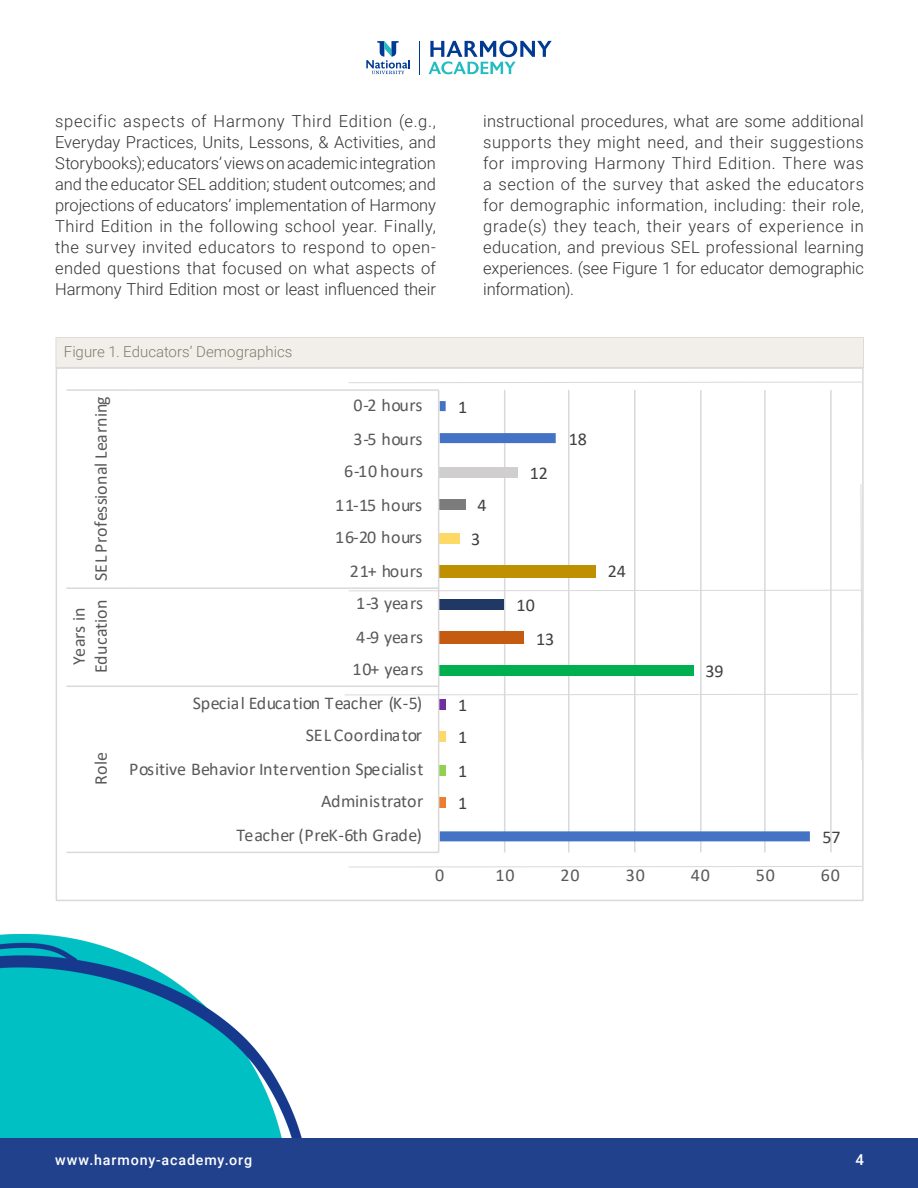
<style>
.page{position:relative;width:918px;height:1188px;background:#fff}
.page>*{position:absolute;margin:0;border:0;box-sizing:border-box;transform-origin:0 0}
.t1{font:18px/22px "Calibri";color:#595959}
.t2{font:18px "Calibri";color:#404040}
.WP_-_body_text{font:300 16.5px/21px "Roboto";color:#323332;text-align:justify}
.WP_TOC_-_2nd_tier{font:300 15px "Roboto";color:#807b6d}
.website{font:500 15px "Roboto";color:#fff}
.website-2{font:500 14.25px "Roboto";letter-spacing:.06em;color:#fff}
</style>
<div class="page">
<svg style="left:366px;top:41px;width:44px;height:33px"></svg>
<hr style="left:419px;top:41px;width:1px;height:33px;background:#003a92">
<svg style="left:429px;top:40px;width:123px;height:34px"></svg>
<div style="left:56px;top:337px;width:808px;height:31px;background:#f2efea;border:1px solid #dfdcd7"></div>
<hr style="left:504px;top:390px;width:1px;height:462px;background:#d9d9d9">
<hr style="left:568px;top:390px;width:1px;height:462px;background:#d9d9d9">
<hr style="left:634px;top:390px;width:2px;height:462px;background:#d9d9d9">
<hr style="left:700px;top:390px;width:2px;height:462px;background:#d9d9d9">
<hr style="left:764px;top:390px;width:2px;height:462px;background:#d9d9d9">
<hr style="left:830px;top:390px;width:2px;height:462px;background:#d9d9d9">
<svg style="left:440px;top:401px;width:370px;height:440px"></svg>
<hr style="left:438px;top:390px;width:1px;height:462px;background:#d9d9d9">
<hr style="left:128px;top:852px;width:311px;height:1px;background:#d9d9d9">
<hr style="left:128px;top:686px;width:311px;height:1px;background:#d9d9d9">
<hr style="left:128px;top:587px;width:311px;height:2px;background:#d9d9d9">
<hr style="left:128px;top:389px;width:311px;height:2px;background:#d9d9d9">
<hr style="left:66px;top:852px;width:62px;height:1px;background:#d9d9d9">
<hr style="left:66px;top:686px;width:62px;height:1px;background:#d9d9d9">
<hr style="left:66px;top:587px;width:62px;height:2px;background:#d9d9d9">
<hr style="left:66px;top:389px;width:62px;height:2px;background:#d9d9d9">
<svg style="left:348px;top:381px;width:514px;height:2px"></svg>
<svg style="left:344px;top:483px;width:518px;height:278px"></svg>
<svg style="left:349px;top:866px;width:513px;height:2px"></svg>
<img style="left:0;top:934px;width:302px;height:204px">
<div style="left:0;top:1138px;width:918px;height:50px;background:#22418d"></div>
<p class="WP_-_body_text" style="left:55px;top:110px;width:382px">specific aspects of Harmony Third Edition (e.g., Everyday Practices, Units, Lessons, &amp; Activities, and Storybooks); educators’ views on academic integration and the educator SEL addition; student outcomes; and projections of educators’ implementation of Harmony Third Edition in the following school year. Finally, the survey invited educators to respond to open&shy;ended questions that focused on what aspects of Harmony Third Edition most or least influenced their</p>
<p class="WP_-_body_text" style="left:483px;top:110px;width:382px">instructional procedures, what are some additional supports they might need, and their suggestions for improving Harmony Third Edition. There was a section of the survey that asked the educators for demographic information, including: their role, grade(s) they teach, their years of experience in education, and previous SEL professional learning experiences. (see Figure 1 for educator demographic information).</p>
<p class="WP_TOC_-_2nd_tier" style="left:64px;top:341px;width:230px">Figure 1. Educators’ Demographics</p>
<p class="t1" style="left:67px;top:673px;width:278px;text-indent:8px;rotate:-90deg">Years in<br>Education SEL Professional Learning</p>
<p class="t1" style="left:89px;top:785px;width:34px;rotate:-90deg">Role</p>
<p class="t1" style="left:353px;top:394px;width:71px">0-2 hours</p>
<p class="t2" style="left:458px;top:395px;width:11px">1</p>
<p class="t1" style="left:353px;top:428px;width:71px">3-5 hours</p>
<p class="t2" style="left:569px;top:427px;width:20px">18</p>
<p class="t1" style="left:344px;top:460px;width:81px">6-10 hours</p>
<p class="t2" style="left:530px;top:461px;width:20px">12</p>
<p class="t1" style="left:335px;top:494px;width:89px">11-15 hours</p>
<p class="t2" style="left:478px;top:493px;width:11px">4</p>
<p class="t1" style="left:335px;top:526px;width:89px">16-20 hours</p>
<p class="t2" style="left:471px;top:527px;width:11px">3</p>
<p class="t1" style="left:350px;top:560px;width:75px">21+ hours</p>
<p class="t2" style="left:608px;top:559px;width:20px">24</p>
<p class="t1" style="left:356px;top:592px;width:69px">1-3 years</p>
<p class="t2" style="left:517px;top:593px;width:20px">10</p>
<p class="t1" style="left:356px;top:626px;width:69px">4-9 years</p>
<p class="t2" style="left:536px;top:627px;width:20px">13</p>
<p class="t1" style="left:353px;top:658px;width:73px">10+ years</p>
<p class="t2" style="left:705px;top:659px;width:20px">39</p>
<p class="t1" style="left:193px;top:692px;width:231px">Special Education Teacher (K-5)</p>
<p class="t2" style="left:458px;top:693px;width:11px">1</p>
<p class="t1" style="left:306px;top:724px;width:118px">SEL Coordinator</p>
<p class="t2" style="left:458px;top:725px;width:11px">1</p>
<p class="t1" style="left:129px;top:758px;width:296px">Positive Behavior Intervention Specialist</p>
<p class="t2" style="left:458px;top:759px;width:11px">1</p>
<p class="t1" style="left:321px;top:790px;width:104px">Administrator</p>
<p class="t2" style="left:458px;top:791px;width:11px">1</p>
<p class="t1" style="left:236px;top:824px;width:187px">Teacher (PreK-6th Grade)</p>
<p class="t2" style="left:822px;top:825px;width:20px">57</p>
<p class="t1" style="left:435px;top:864px;width:11px">0</p>
<p class="t1" style="left:496px;top:864px;width:21px">10</p>
<p class="t1" style="left:561px;top:864px;width:21px">20</p>
<p class="t1" style="left:626px;top:864px;width:21px">30</p>
<p class="t1" style="left:691px;top:864px;width:21px">40</p>
<p class="t1" style="left:756px;top:864px;width:21px">50</p>
<p class="t1" style="left:821px;top:864px;width:21px">60</p>
<p class="website-2" style="left:55px;top:1150px;width:199px">www.harmony-academy.org</p>
<p class="website" style="left:855px;top:1150px;width:10px">4</p>
</div>
